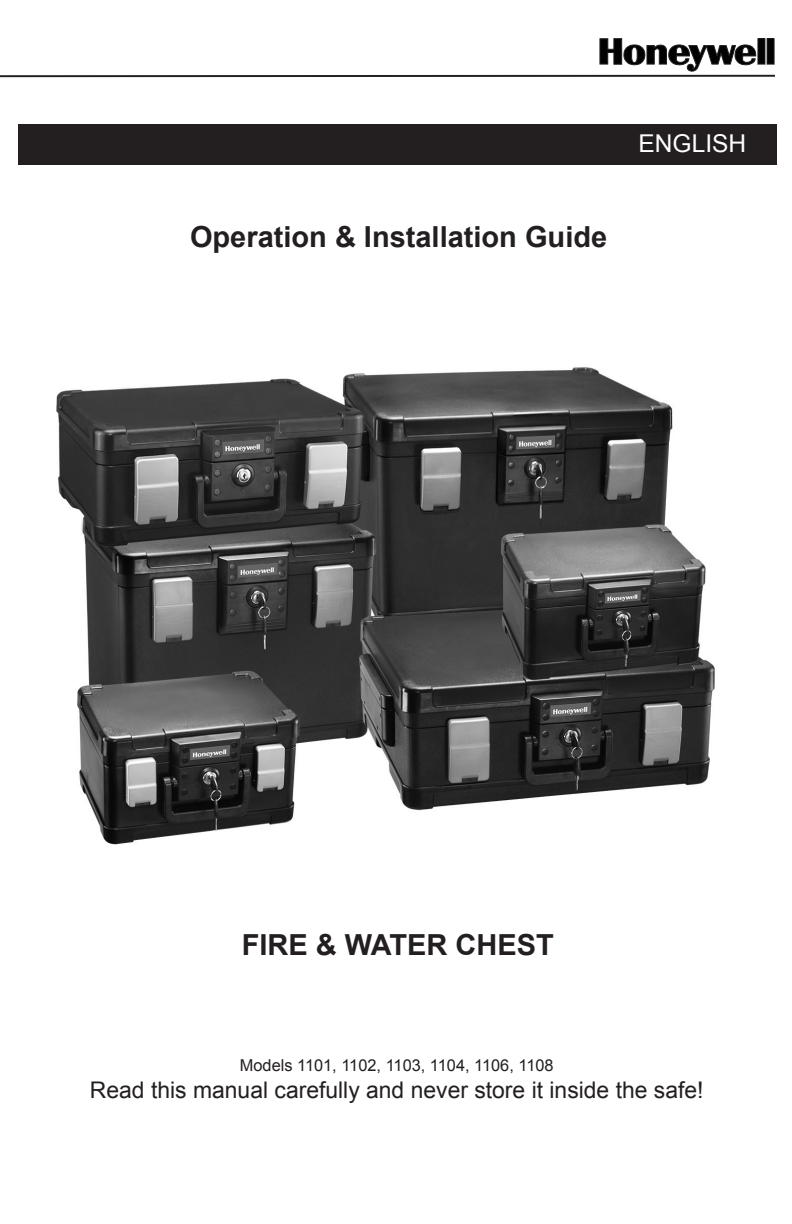
<style>
.page{position:relative;width:792px;height:1224px;background:#fff}
.page>*{position:absolute;margin:0;border:0;box-sizing:border-box;transform-origin:0 0}
.t1{font:700 29px "Arial";color:#231f20}
.t2{font:24.6px "Arial";color:#fff}
.t3{font:23px "Arial";color:#231f20}
.t4{font:16.4px "Arial";color:#231f20}
</style>
<div class="page">
<div style="left:19px;top:124px;width:758px;height:41px;background:#231f20"></div>
<img style="left:56px;top:367px;width:659px;height:478px">
<svg style="left:600px;top:38px;width:157px;height:33px"></svg>
<div style="left:758px;top:39px;width:7px;height:25px;background:#010202"></div>
<div style="left:758px;top:38px;width:7px;height:26px;border:1px solid #231f20"></div>
<div style="left:767px;top:39px;width:7px;height:25px;background:#010202"></div>
<div style="left:767px;top:39px;width:7px;height:25px;border:1px solid #231f20"></div>
<hr style="left:0;top:75px;width:775px;height:2px;background:#231f20">
<p class="t1" style="left:190px;top:217px;width:419px">Operation &amp; Installation Guide</p>
<p class="t2" style="left:639px;top:127px;width:109px">ENGLISH</p>
<p class="t1" style="left:242px;top:925px;width:313px">FIRE &amp; WATER CHEST</p>
<p class="t4" style="left:240px;top:1054px;width:315px">Models 1101, 1102, 1103, 1104, 1106, 1108</p>
<p class="t3" style="left:90px;top:1075px;width:615px">Read this manual carefully and never store it inside the safe!</p>
</div>
